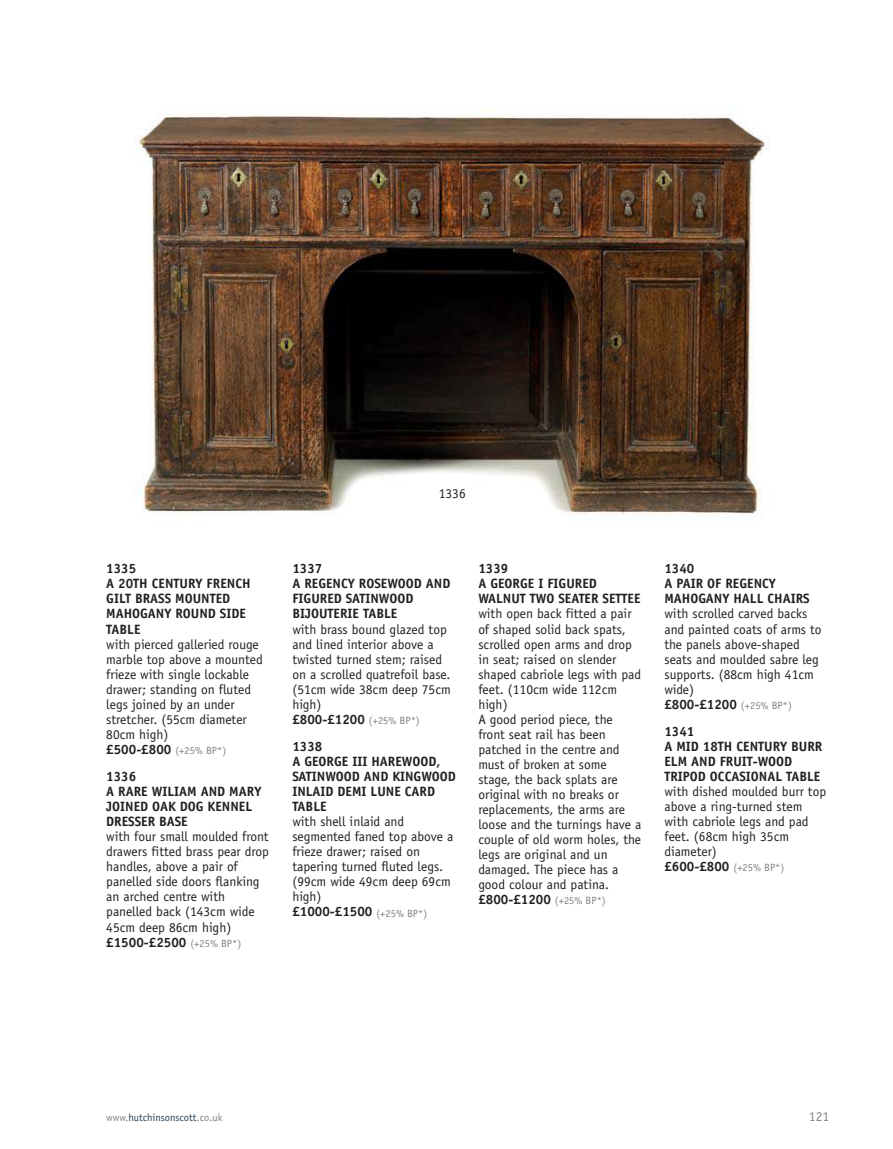
<style>
.page{position:relative;width:893px;height:1149px;background:#fff}
.page>*{position:absolute;margin:0;border:0;box-sizing:border-box;transform-origin:0 0}
.t1{font:13.5px/15px "Officina Sans";color:#231f20}
.t2{font:700 13.5px/15px "Officina Sans";color:#231f20}
.t3{font:13.5px "Officina Sans";color:#808285}
.t4{font:10.5px "Officina Sans";color:#244056}
.s1{font-weight:700}
.s2{font-size:10.5px;color:#808285}
.s3{color:#808285}
</style>
<div class="page">
<img style="left:135px;top:114px;width:633px;height:401px">
<p class="t1" style="left:439px;top:487px;width:28px">1336</p>
<p class="t2" style="left:106px;top:562px;width:146px">1335<br>A 20TH CENTURY FRENCH<br>GILT BRASS MOUNTED<br>MAHOGANY ROUND SIDE<br>TABLE</p>
<p class="t1" style="left:106px;top:637px;width:158px">with pierced galleried rouge marble top above a mounted frieze with single lockable drawer; standing on fluted legs joined by an under stretcher. (55cm diameter<br>80cm high)<br><span class="s1">£500-£800</span> <span class="s2">(+25% BP*)</span></p>
<p class="t2" style="left:106px;top:770px;width:157px">1336<br>A RARE WILIAM AND MARY<br>JOINED OAK DOG KENNEL<br>DRESSER BASE</p>
<p class="t1" style="left:106px;top:830px;width:164px">with four small moulded front drawers fitted brass pear drop handles, above a pair of panelled side doors flanking an arched centre with panelled back (143cm wide<br>45cm deep 86cm high) <span class="s1">£1500-£2500</span> <span class="s2">(+25% BP*)</span></p>
<p class="t2" style="left:292px;top:562px;width:160px">1337<br>A REGENCY ROSEWOOD AND<br>FIGURED SATINWOOD<br>BIJOUTERIE TABLE</p>
<p class="t1" style="left:292px;top:622px;width:160px">with brass bound glazed top and lined interior above a twisted turned stem; raised on a scrolled quatrefoil base. (51cm wide 38cm deep 75cm high)<br><span class="s1">£800-£1200</span> <span class="s2">(+25% BP*)</span></p>
<p class="t2" style="left:292px;top:740px;width:165px">1338<br>A GEORGE III HAREWOOD,<br>SATINWOOD AND KINGWOOD<br>INLAID DEMI LUNE CARD<br>TABLE</p>
<p class="t1" style="left:292px;top:815px;width:163px">with shell inlaid and segmented faned top above a frieze drawer; raised on tapering turned fluted legs. (99cm wide 49cm deep 69cm high)<br><span class="s1">£1000-£1500</span> <span class="s2">(+25% BP*)</span></p>
<p class="t2" style="left:478px;top:562px;width:164px">1339<br>A GEORGE I FIGURED<br>WALNUT TWO SEATER SETTEE</p>
<p class="t1" style="left:478px;top:607px;width:165px">with open back fitted a pair of shaped solid back spats, scrolled open arms and drop in seat; raised on slender shaped cabriole legs with pad feet. (110cm wide 112cm high)<br>A good period piece, the front seat rail has been patched in the centre and must of broken at some stage, the back splats are original with no breaks or replacements, the arms are loose and the turnings have a couple of old worm holes, the legs are original and un damaged. The piece has a good colour and patina. <span class="s1">£800-£1200</span> <span class="s2">(+25% BP*)</span></p>
<p class="t2" style="left:664px;top:562px;width:147px">1340<br>A PAIR OF REGENCY<br>MAHOGANY HALL CHAIRS</p>
<p class="t1" style="left:664px;top:607px;width:159px">with scrolled carved backs and painted coats of arms to the panels above-shaped seats and moulded sabre leg supports. (88cm high 41cm wide)<br><span class="s1">£800-£1200</span> <span class="s2">(+25% BP*)</span></p>
<p class="t2" style="left:664px;top:725px;width:160px">1341<br>A MID 18TH CENTURY BURR<br>ELM AND FRUIT-WOOD<br>TRIPOD OCCASIONAL TABLE</p>
<p class="t1" style="left:664px;top:785px;width:163px">with dished moulded burr top above a ring-turned stem with cabriole legs and pad feet. (68cm high 35cm diameter)<br><span class="s1">£600-£800</span> <span class="s2">(+25% BP*)</span></p>
<p class="t4" style="left:106px;top:1112px;width:118px"><span class="s3">www.</span>hutchinsonscott<span class="s3">.co.uk</span></p>
<p class="t3" style="left:809px;top:1110px;width:22px">121</p>
</div>
